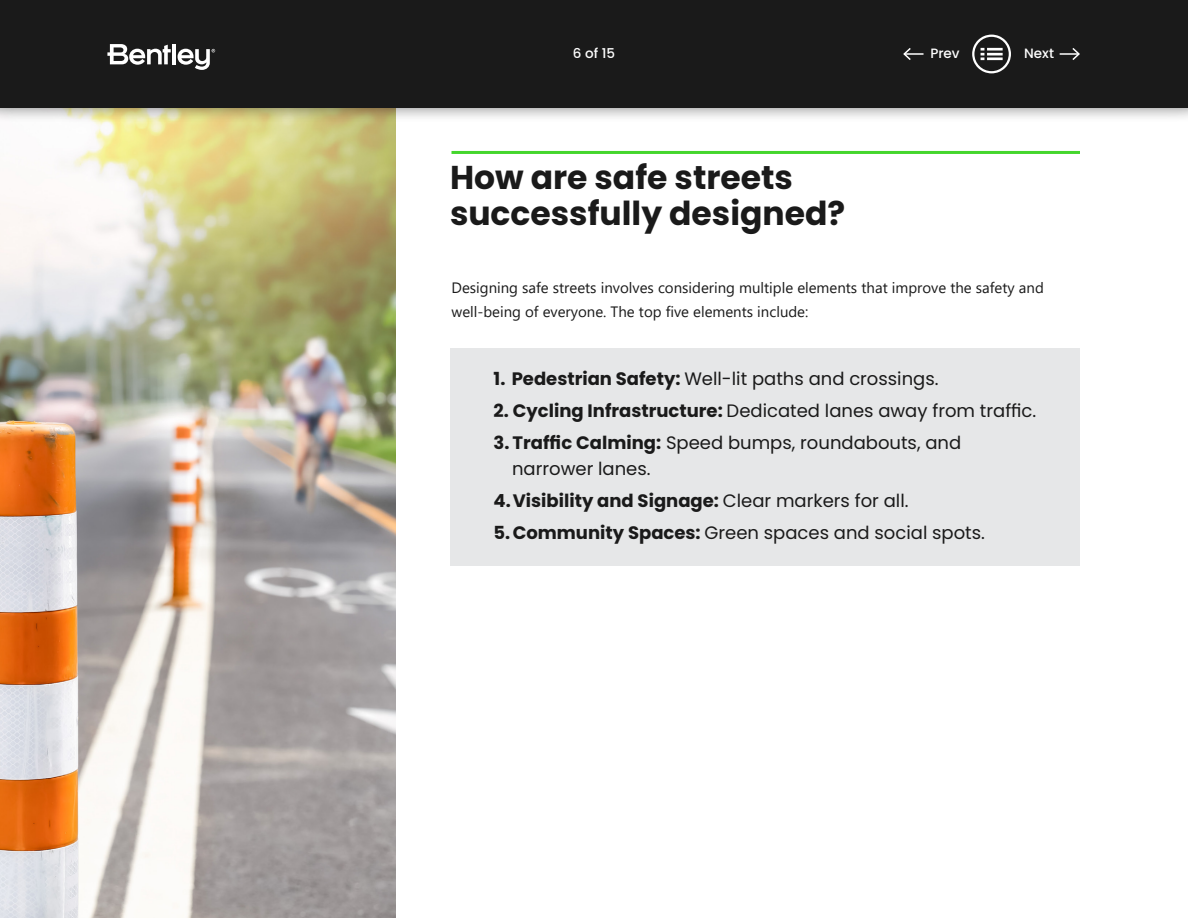
<style>
.page{position:relative;width:1188px;height:918px;background:#fff}
.page>*{position:absolute;margin:0;border:0;box-sizing:border-box;transform-origin:0 0}
.t1{font:700 33px/36px "Poppins";color:#1a1a1a}
.t2{font:18px/25.5px "Poppins";color:#1a1a1a}
.t3{font:15px/24px "Segoe UI";color:#1a1a1a}
.t4{font:500 13.5px "Poppins";color:#fff}
.s1{font-weight:700}
</style>
<div class="page">
<img style="left:0;top:123px;width:396px;height:795px">
<div style="left:0;top:0;width:1188px;height:123px;background:#000;opacity:.75"></div>
<div style="left:0;top:0;width:1188px;height:108px;background:#1a1a1a"></div>
<svg style="left:107px;top:44px;width:64px;height:21px"></svg>
<hr style="left:172px;top:44px;width:4px;height:20px;background:#fff">
<svg style="left:178px;top:49px;width:37px;height:21px"></svg>
<hr style="left:904px;top:53px;width:20px;height:2px;background:#fff">
<svg style="left:903px;top:48px;width:9px;height:12px"></svg>
<svg style="left:1060px;top:48px;width:20px;height:12px"></svg>
<svg style="left:972px;top:35px;width:39px;height:38px"></svg>
<hr style="left:452px;top:151px;width:628px;height:3px;background:#44d62c">
<div style="left:450px;top:349px;width:630px;height:217px;background:#e6e7e8"></div>
<p class="t4" style="left:573px;top:46px;width:44px">6 of 15</p>
<p class="t4" style="left:930px;top:46px;width:31px">Prev</p>
<p class="t4" style="left:1024px;top:46px;width:31px">Next</p>
<h1 class="t1" style="left:450px;top:159px;width:397px">How are safe streets successfully designed?</h1>
<p class="t3" style="left:452px;top:274px;width:594px">Designing safe streets involves considering multiple elements that improve the safety and well-being of everyone. The top five elements include:</p>
<p class="t2" style="left:494px;top:366px;width:446px"><span class="s1">1. Pedestrian Safety:</span> Well-lit paths and crossings.</p>
<p class="t2" style="left:494px;top:398px;width:544px"><span class="s1">2. Cycling Infrastructure:</span> Dedicated lanes away from traffic.</p>
<p class="t2" style="left:512px;top:430px;width:451px;text-indent:-19px"><span class="s1">3. Traffic Calming:</span> Speed bumps, roundabouts, and narrower lanes.</p>
<p class="t2" style="left:494px;top:485px;width:493px;line-height:32.2px"><span class="s1">4.Visibility and Signage:</span> Clear markers for all.<br><span class="s1">5.Community Spaces:</span> Green spaces and social spots.</p>
</div>
